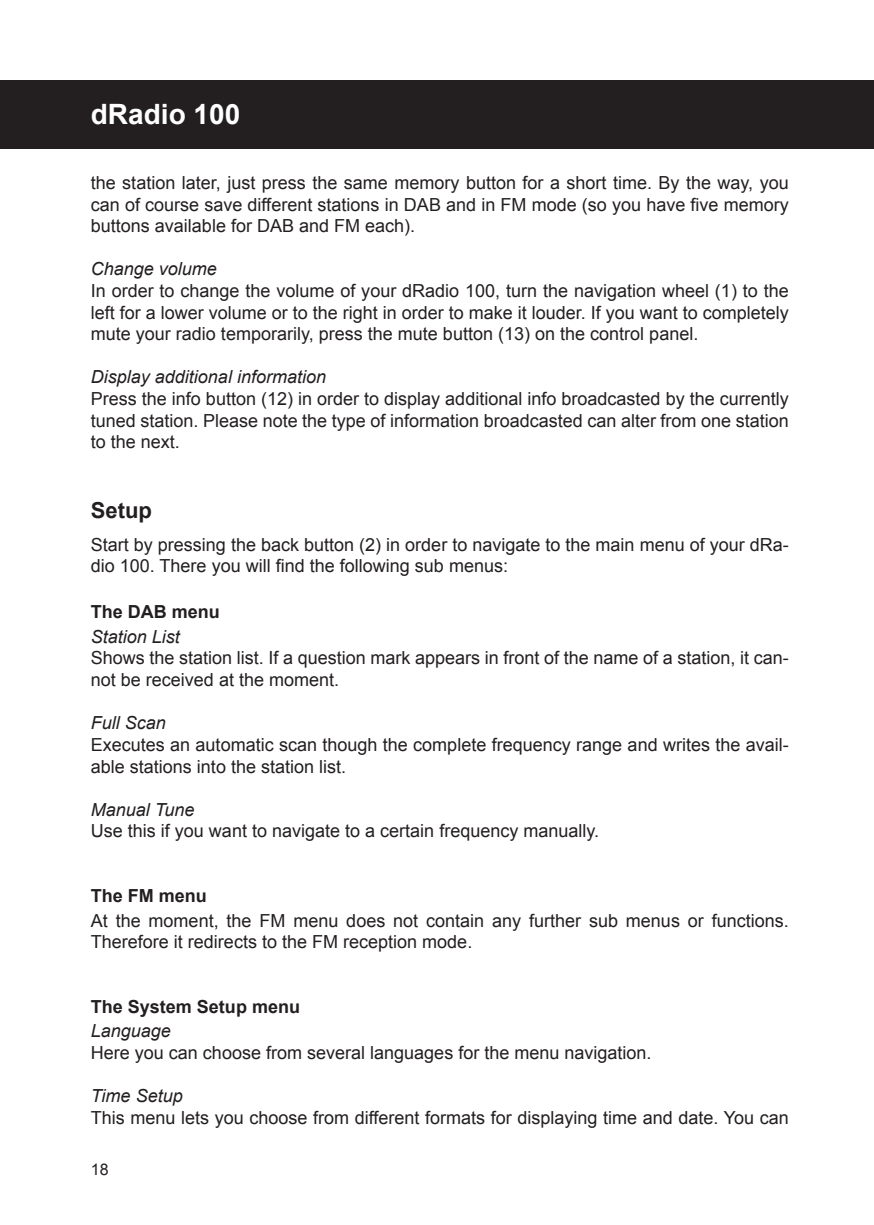
<style>
.page{position:relative;width:874px;height:1225px;background:#fff}
.page>*{position:absolute;margin:0;border:0;box-sizing:border-box;transform-origin:0 0}
.t1{font:700 28px "Arial";color:#fff}
.t2{font:700 22px "Arial";color:#231f20}
.t3{font:18px/21.6px "Arial";color:#231f20}
.t4{font:italic 18px "Arial";color:#231f20}
.t5{font:700 18px "Arial";color:#231f20}
.t6{font:16px "Arial";color:#231f20}
</style>
<div class="page">
<div style="left:0;top:81px;width:856px;height:68px;background:#231f20"></div>
<div style="left:856px;top:81px;width:17px;height:68px;background:#231f20"></div>
<h1 class="t1" style="left:91px;top:96px;width:151px">dRadio 100</h1>
<p class="t3" style="left:91px;top:172px;width:699px;text-align:justify">the station later, just press the same memory button for a short time. By the way, you can of course save different stations in DAB and in FM mode (so you have five memory buttons available for DAB and FM each).</p>
<p class="t4" style="left:91px;top:257px;width:128px">Change volume</p>
<p class="t3" style="left:91px;top:280px;width:699px;text-align:justify">In order to change the volume of your dRadio 100, turn the navigation wheel (1) to the left for a lower volume or to the right in order to make it louder. If you want to completely mute your radio temporarily, press the mute button (13) on the control panel.</p>
<p class="t4" style="left:91px;top:365px;width:237px">Display additional information</p>
<p class="t3" style="left:91px;top:388px;width:699px;text-align:justify">Press the info button (12) in order to display additional info broadcasted by the currently tuned station. Please note the type of information broadcasted can alter from one station to the next.</p>
<p class="t2" style="left:91px;top:495px;width:63px">Setup</p>
<p class="t3" style="left:91px;top:534px;width:699px">Start by pressing the back button (2) in order to navigate to the main menu of your dRa&shy;dio 100. There you will find the following sub menus:</p>
<p class="t5" style="left:91px;top:600px;width:131px">The DAB menu</p>
<p class="t4" style="left:91px;top:625px;width:91px">Station List</p>
<p class="t3" style="left:91px;top:647px;width:699px">Shows the station list. If a question mark appears in front of the name of a station, it can&shy;not be received at the moment.</p>
<p class="t4" style="left:91px;top:711px;width:77px">Full Scan</p>
<p class="t3" style="left:91px;top:734px;width:699px">Executes an automatic scan though the complete frequency range and writes the avail&shy;able stations into the station list.</p>
<p class="t4" style="left:91px;top:797px;width:105px">Manual Tune</p>
<p class="t3" style="left:91px;top:820px;width:509px">Use this if you want to navigate to a certain frequency manually.</p>
<p class="t5" style="left:91px;top:884px;width:118px">The FM menu</p>
<p class="t3" style="left:91px;top:909px;width:699px">At the moment, the FM menu does not contain any further sub menus or functions.<br>Therefore it redirects to the FM reception mode.</p>
<p class="t5" style="left:91px;top:994px;width:211px">The System Setup menu</p>
<p class="t4" style="left:91px;top:1019px;width:82px">Language</p>
<p class="t3" style="left:91px;top:1042px;width:562px">Here you can choose from several languages for the menu navigation.</p>
<p class="t4" style="left:91px;top:1084px;width:93px">Time Setup</p>
<p class="t3" style="left:91px;top:1107px;width:699px">This menu lets you choose from different formats for displaying time and date. You can</p>
<p class="t6" style="left:91px;top:1158px;width:19px">18</p>
</div>
